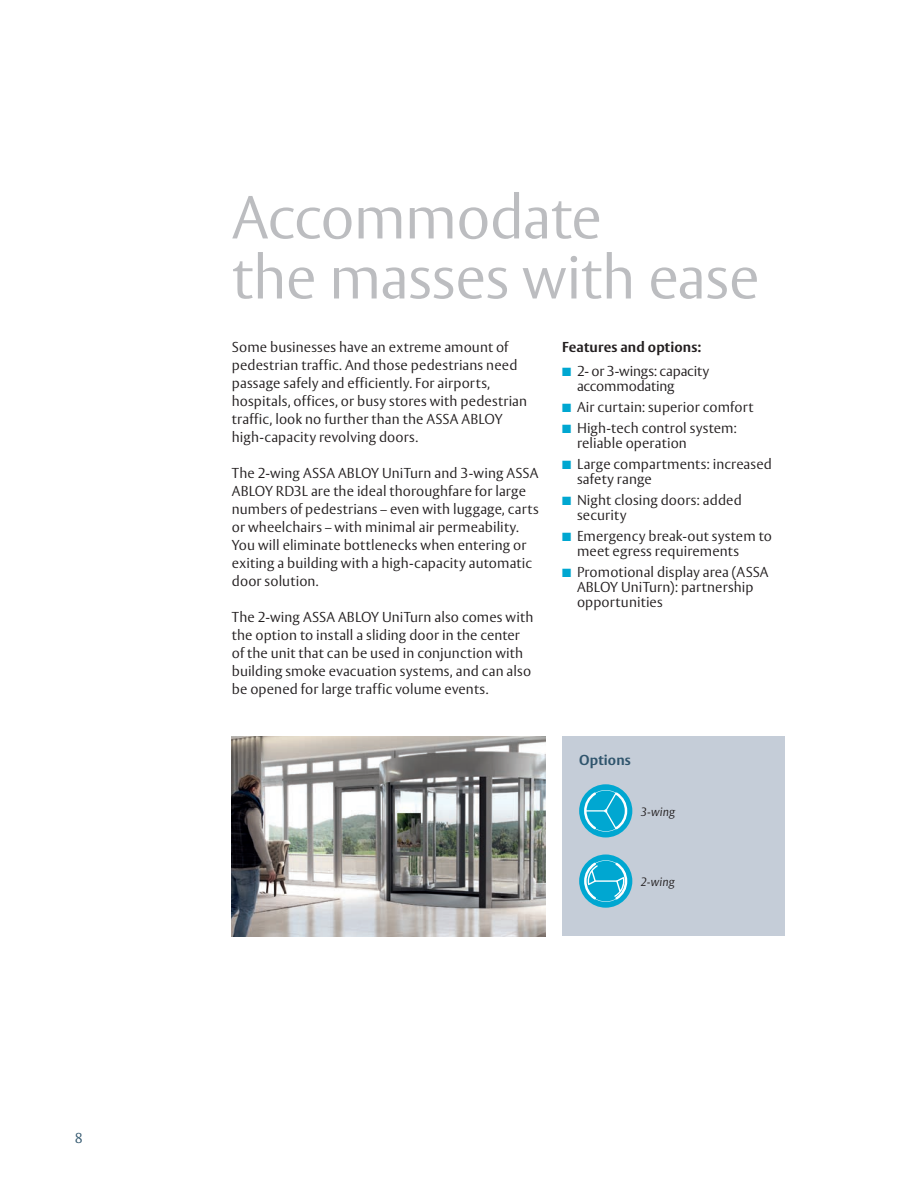
<style>
.page{position:relative;width:919px;height:1188px;background:#fff}
.page>*{position:absolute;margin:0;border:0;box-sizing:border-box;transform-origin:0 0}
.t1{font:300 60px/60px "ASSA Vesta";letter-spacing:-.015em;color:#bcbdc0}
.t2{font:300 14.25px/18px "ASSA Vesta";letter-spacing:.005em;color:#231f20}
.t3{font:300 14.25px/15px "ASSA Vesta";letter-spacing:-.015em;color:#231f20}
.t4{font:700 14.25px "ASSA Vesta";letter-spacing:.01em;color:#231f20}
.t5{font:700 14.25px "ASSA Vesta";letter-spacing:.01em;color:#30556d}
.t6{font:300 14.25px "ASSA Vesta";color:#30556d}
.t7{font:italic 300 12px "ASSA Vesta";letter-spacing:.01em;color:#231f20}
.s1{color:#00a7d1}
</style>
<div class="page">
<img style="left:232px;top:736px;width:313px;height:200px">
<div style="left:562px;top:736px;width:222px;height:200px;background:#c5cdd8"></div>
<div style="left:579px;top:784px;width:53px;height:53px;background:#00a7d1;border-radius:50%"></div>
<svg style="left:584px;top:790px;width:43px;height:41px"></svg>
<div style="left:579px;top:854px;width:53px;height:53px;background:#00a7d1;border-radius:50%"></div>
<svg style="left:584px;top:860px;width:43px;height:41px"></svg>
<p class="t6" style="left:75px;top:1128px;width:9px">8</p>
<h1 class="t1" style="left:232px;top:190px;width:529px">Accommodate<br>the masses with ease</h1>
<p class="t2" style="left:232px;top:339px;width:297px">Some businesses have an extreme amount of pedestrian traffic. And those pedestrians need passage safely and efficiently. For airports, hospitals, offices, or busy stores with pedestrian traffic, look no further than the ASSA ABLOY high-capacity revolving doors.</p>
<p class="t2" style="left:232px;top:465px;width:308px">The 2-wing ASSA ABLOY UniTurn and 3-wing ASSA ABLOY RD3L are the ideal thoroughfare for large numbers of pedestrians – even with luggage, carts or wheelchairs – with minimal air permeability.<br>You will eliminate bottlenecks when entering or exiting a building with a high-capacity automatic door solution.</p>
<p class="t2" style="left:232px;top:608px;width:303px">The 2-wing ASSA ABLOY UniTurn also comes with the option to install a sliding door in the center of the unit that can be used in conjunction with building smoke evacuation systems, and can also be opened for large traffic volume events.</p>
<p class="t4" style="left:562px;top:338px;width:140px">Features and options:</p>
<p class="t3" style="left:576px;top:364px;width:134px;text-indent:-15px"><span class="s1">■</span> 2- or 3-wings: capacity accommodating</p>
<p class="t2" style="left:562px;top:398px;width:193px"><span class="s1">■</span> Air curtain: superior comfort</p>
<p class="t2" style="left:576px;top:421px;width:161px;line-height:15px;text-indent:-15px"><span class="s1">■</span> High-tech control system: reliable operation</p>
<p class="t2" style="left:576px;top:457px;width:196px;line-height:15px;text-indent:-15px"><span class="s1">■</span> Large compartments: increased safety range</p>
<p class="t2" style="left:576px;top:493px;width:166px;line-height:15px;text-indent:-15px"><span class="s1">■</span> Night closing doors: added security</p>
<p class="t2" style="left:576px;top:529px;width:196px;line-height:15px;text-indent:-15px"><span class="s1">■</span> Emergency break-out system to meet egress requirements</p>
<p class="t2" style="left:576px;top:565px;width:193px;line-height:15px;text-indent:-15px"><span class="s1">■</span> Promotional display area (ASSA<br>ABLOY UniTurn): partnership opportunities</p>
<p class="t5" style="left:579px;top:751px;width:53px">Options</p>
<p class="t7" style="left:640px;top:804px;width:36px">3-wing</p>
<p class="t7" style="left:640px;top:874px;width:35px">2-wing</p>
</div>
